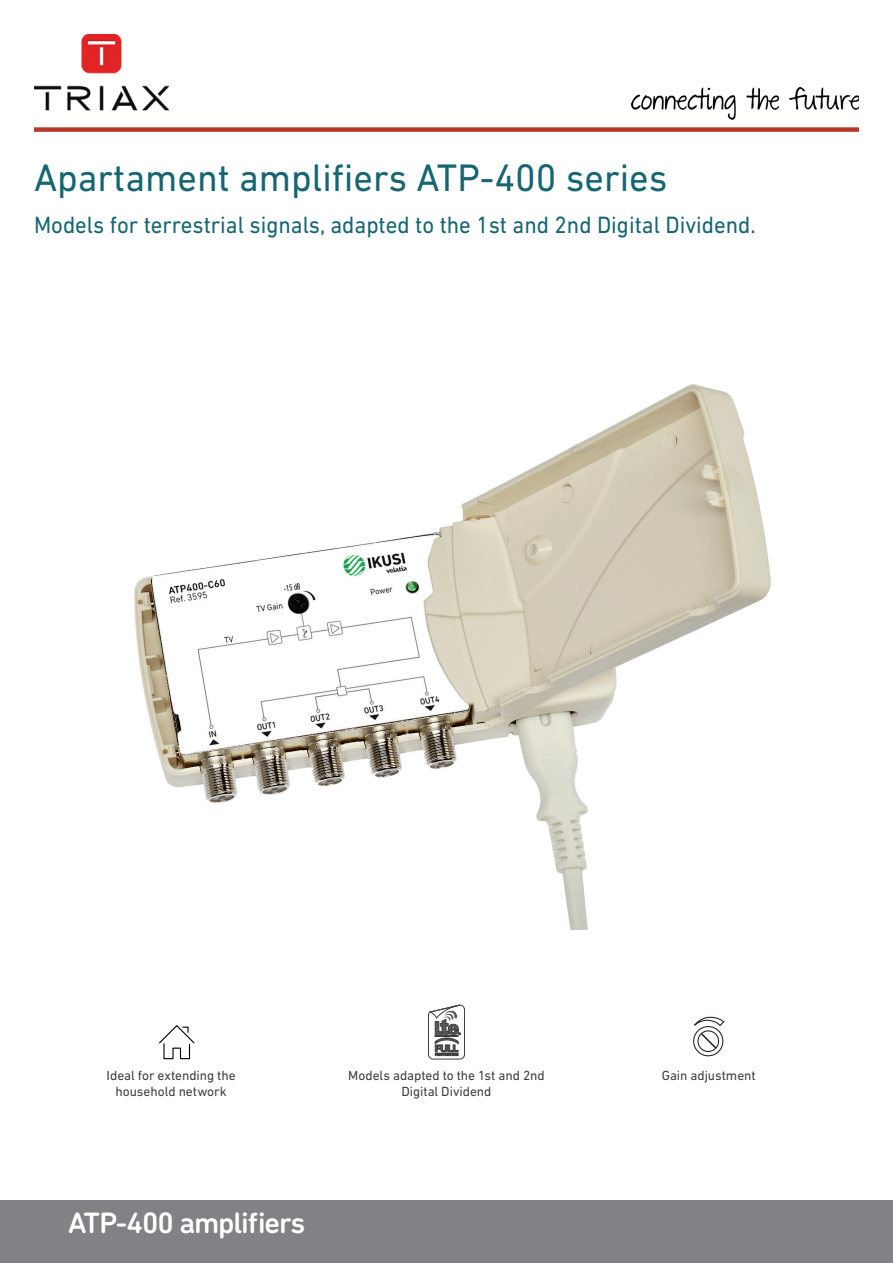
<style>
.page{position:relative;width:893px;height:1263px;background:#fff}
.page>*{position:absolute;margin:0;border:0;box-sizing:border-box;transform-origin:0 0}
.t1{font:39px "DIN Next LT Pro";color:#166672}
.t2{font:500 30px "DIN Next Rounded LT Pro";letter-spacing:-.035em;color:#fff}
.t3{font:24px "DIN Next LT Pro";color:#166672;scale:.95 1}
.t4{font:13.5px/16.2px "DIN Next LT Pro";letter-spacing:-.005em;color:#3e3e3f;text-align:center}
</style>
<div class="page">
<div style="left:0;top:1200px;width:893px;height:63px;background:#808285"></div>
<img style="left:134px;top:384px;width:637px;height:545px">
<svg style="left:694px;top:1026px;width:29px;height:30px"></svg>
<div style="left:693px;top:1026px;width:30px;height:30px;border:1px solid #231f20;border-radius:50%"></div>
<div style="left:697px;top:1030px;width:22px;height:22px;border:1px solid #231f20;border-radius:50%"></div>
<svg style="left:693px;top:1016px;width:32px;height:34px"></svg>
<svg style="left:159px;top:1025px;width:36px;height:35px"></svg>
<svg style="left:428px;top:1005px;width:37px;height:54px"></svg>
<img style="left:632px;top:88px;width:227px;height:31px">
<img style="left:34px;top:34px;width:134px;height:77px">
<div style="left:34px;top:127px;width:825px;height:5px;background:#b93728"></div>
<h1 class="t1" style="left:34px;top:155px;width:635px">Apartament amplifiers ATP-400 series</h1>
<h3 class="t3" style="left:34px;top:210px;width:761px">Models for terrestrial signals, adapted to the 1st and 2nd Digital Dividend.</h3>
<p class="t4" style="left:107px;top:1067px;width:131px">Ideal for extending the household network</p>
<p class="t4" style="left:662px;top:1067px;width:95px">Gain adjustment</p>
<p class="t4" style="left:348px;top:1067px;width:198px">Models adapted to the 1st and 2nd<br>Digital Dividend</p>
<h2 class="t2" style="left:68px;top:1205px;width:239px">ATP-400 amplifiers</h2>
</div>
